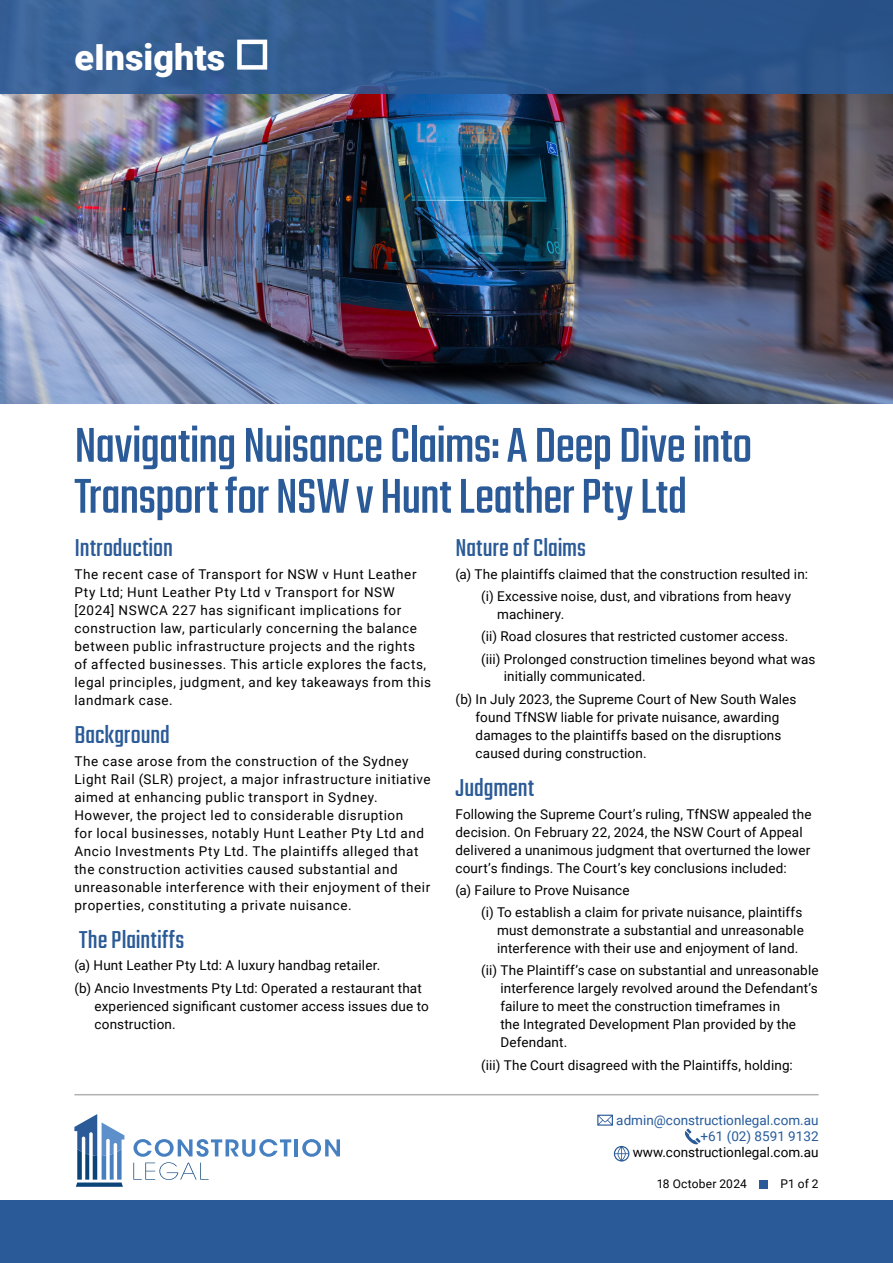
<style>
.page{position:relative;width:893px;height:1263px;background:#fff}
.page>*{position:absolute;margin:0;border:0;box-sizing:border-box;transform-origin:0 0}
.t1{font:54px/51px "Teko";letter-spacing:-.015em;color:#2a5a97}
.t2{font:900 36px "Roboto";color:#fff}
.t3{font:27px "Teko";color:#2a5a97}
.t4{font:13.5px/18px "Roboto";letter-spacing:.015em;color:#000}
.t5{font:13.5px/18px "Roboto";letter-spacing:.04em;color:#000}
.t6{font:13.5px/16.2px "Roboto";color:#275b9b;text-align:right}
.t7{font:12px "Roboto";letter-spacing:.015em;color:#000}
</style>
<div class="page">
<img style="left:0;top:94px;width:893px;height:310px">
<div style="left:0;top:0;width:893px;height:94px;background:linear-gradient(to right,#3a6499,#265087)"></div>
<div style="left:237px;top:40px;width:30px;height:30px;border:4px solid #fff"></div>
<div style="left:759px;top:1180px;width:9px;height:8px;background:#2a5a97"></div>
<div style="left:0;top:1201px;width:893px;height:62px;background:#2a5a97"></div>
<hr style="left:74px;top:1094px;width:745px;height:1px;background:#b3b2b2">
<svg style="left:597px;top:1115px;width:16px;height:11px"></svg>
<svg style="left:685px;top:1128px;width:16px;height:17px"></svg>
<svg style="left:614px;top:1146px;width:15px;height:15px"></svg>
<hr style="left:295px;top:1139px;width:3px;height:17px;background:#4780c1">
<svg style="left:302px;top:1139px;width:38px;height:18px"></svg>
<svg style="left:133px;top:1139px;width:158px;height:41px"></svg>
<svg style="left:74px;top:1114px;width:50px;height:73px"></svg>
<h2 class="t2" style="left:74px;top:32px;width:152px">eInsights</h2>
<h1 class="t1" style="left:74px;top:424px;width:679px">Navigating Nuisance Claims: A Deep Dive into<br>Transport for NSW v Hunt Leather Pty Ltd</h1>
<h3 class="t3" style="left:74px;top:533px;width:100px">Introduction</h3>
<p class="t5" style="left:74px;top:564px;width:358px">The recent case of Transport for NSW v Hunt Leather Pty Ltd; Hunt Leather Pty Ltd v Transport for NSW [2024] NSWCA 227 has significant implications for construction law, particularly concerning the balance between public infrastructure projects and the rights of affected businesses. This article explores the facts, legal principles, judgment, and key takeaways from this landmark case.</p>
<h3 class="t3" style="left:74px;top:720px;width:97px">Background</h3>
<p class="t5" style="left:74px;top:751px;width:358px">The case arose from the construction of the Sydney Light Rail (SLR) project, a major infrastructure initiative aimed at enhancing public transport in Sydney.<br>However, the project led to considerable disruption<br>for local businesses, notably Hunt Leather Pty Ltd and Ancio Investments Pty Ltd. The plaintiffs alleged that the construction activities caused substantial and unreasonable interference with their enjoyment of their properties, constituting a private nuisance.</p>
<h3 class="t3" style="left:79px;top:925px;width:107px">The Plaintiffs</h3>
<p class="t4" style="left:74px;top:954px;width:349px;line-height:22.2px">(a) Hunt Leather Pty Ltd: A luxury handbag retailer.<br>(b) Ancio Investments Pty Ltd: Operated a restaurant that</p>
<p class="t4" style="left:95px;top:996px;width:336px">experienced significant customer access issues due to construction.</p>
<h3 class="t3" style="left:455px;top:533px;width:132px">Nature of Claims</h3>
<p class="t4" style="left:481px;top:562px;width:329px;line-height:22.2px;text-indent:-26px">(a) The plaintiffs claimed that the construction resulted in: (i) Excessive noise, dust, and vibrations from heavy</p>
<p class="t4" style="left:481px;top:603px;width:336px;line-height:22.2px;text-indent:16px">machinery.<br>(ii) Road closures that restricted customer access.<br>(iii) Prolonged construction timelines beyond what was</p>
<p class="t4" style="left:455px;top:665px;width:342px;line-height:22.2px;text-indent:48px">initially communicated.<br>(b) In July 2023, the Supreme Court of New South Wales</p>
<p class="t4" style="left:476px;top:707px;width:307px">found TfNSW liable for private nuisance, awarding damages to the plaintiffs based on the disruptions caused during construction.</p>
<h3 class="t3" style="left:455px;top:773px;width:80px">Judgment</h3>
<p class="t4" style="left:455px;top:804px;width:358px">Following the Supreme Court’s ruling, TfNSW appealed the decision. On February 22, 2024, the NSW Court of Appeal delivered a unanimous judgment that overturned the lower court’s findings. The Court’s key conclusions included:</p>
<p class="t4" style="left:481px;top:878px;width:323px;line-height:22.2px;text-indent:-26px">(a) Failure to Prove Nuisance<br>(i) To establish a claim for private nuisance, plaintiffs</p>
<p class="t4" style="left:497px;top:921px;width:308px">must demonstrate a substantial and unreasonable interference with their use and enjoyment of land.</p>
<p class="t4" style="left:500px;top:961px;width:320px;text-indent:-19px">(ii) The Plaintiff’s case on substantial and unreasonable interference largely revolved around the Defendant’s failure to meet the construction timeframes in<br>the Integrated Development Plan provided by the Defendant.</p>
<p class="t4" style="left:481px;top:1055px;width:313px">(iii) The Court disagreed with the Plaintiffs, holding:</p>
<p class="t6" style="left:616px;top:1111px;width:204px">admin@constructionlegal.com.au +61 (02) 8591 9132</p>
<p class="t4" style="left:633px;top:1143px;width:187px">www.constructionlegal.com.au</p>
<p class="t7" style="left:657px;top:1176px;width:92px">18 October 2024</p>
<p class="t7" style="left:780px;top:1176px;width:40px">P1 of 2</p>
</div>
